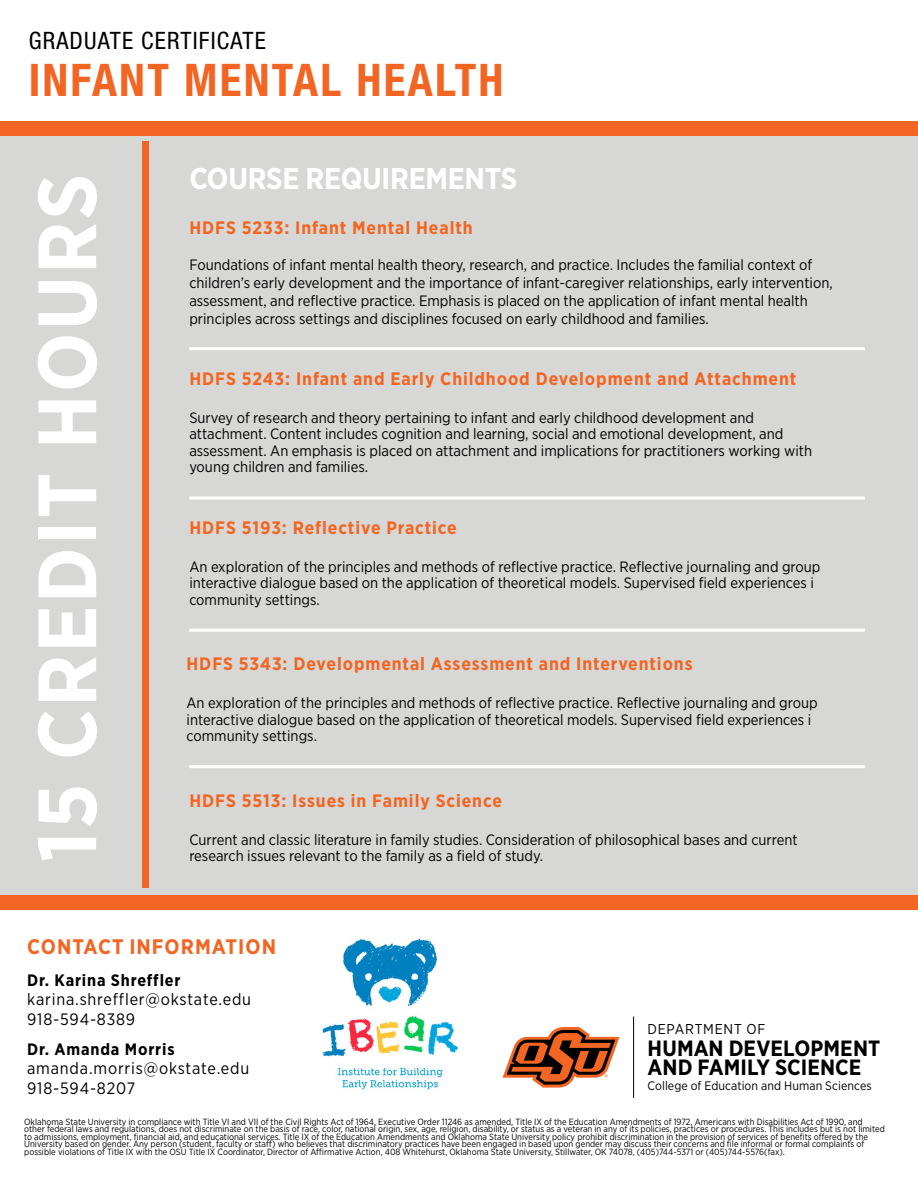
<style>
.page{position:relative;width:918px;height:1188px;background:#fff}
.page>*{position:absolute;margin:0;border:0;box-sizing:border-box;transform-origin:0 0}
.t1{font:700 82.5px "Gotham Narrow";letter-spacing:.03em;color:#fff}
.t2{font:700 condensed 45px "Helvetica Neue LT Std";letter-spacing:.05em;color:#f26522}
.t3{font:700 30px "Gotham Narrow";letter-spacing:-.01em;color:#fff}
.t4{font:condensed 24px "Helvetica Neue LT Std";letter-spacing:.05em;color:#000}
.t5{font:700 22.05px/19.5px "Gotham Narrow";color:#000}
.t6{font:700 21px "Gotham Narrow";letter-spacing:.05em;color:#f26522}
.t7{font:700 18px "Gotham Narrow";letter-spacing:.05em;color:#f26522}
.t8{font:16.5px/19.5px "Gotham Narrow";letter-spacing:.05em;color:#000}
.t9{font:700 16.5px "Gotham Narrow";letter-spacing:.05em;color:#000}
.t10{font:15px/16.5px "Gotham Narrow";color:#000}
.t11{font:14.25px "Gotham Narrow";letter-spacing:.05em;color:#000}
.t12{font:12.3px "Gotham Narrow";letter-spacing:.01em;color:#000}
.t13{font:9px/7.5px "Gotham Narrow";color:#000}
</style>
<div class="page">
<div style="left:0;top:128px;width:918px;height:774px;background:#d7d8d6"></div>
<hr style="left:189px;top:347px;width:676px;height:3px;background:#fff">
<hr style="left:189px;top:497px;width:676px;height:3px;background:#fff">
<hr style="left:189px;top:629px;width:676px;height:3px;background:#fff">
<hr style="left:189px;top:765px;width:676px;height:3px;background:#fff">
<div style="left:142px;top:141px;width:7px;height:746px;background:#f26522"></div>
<div style="left:0;top:121px;width:918px;height:15px;background:#f26522"></div>
<div style="left:0;top:895px;width:918px;height:15px;background:#f26522"></div>
<hr style="left:633px;top:1017px;width:1px;height:81px;background:#000">
<svg style="left:503px;top:1027px;width:117px;height:61px"></svg>
<img style="left:322px;top:938px;width:137px;height:152px">
<h3 class="t4" style="left:29px;top:27px;width:239px">GRADUATE CERTIFICATE</h3>
<h2 class="t2" style="left:29px;top:53px;width:476px">INFANT MENTAL HEALTH</h2>
<h1 class="t1" style="left:14px;top:862px;width:689px;rotate:-90deg">15 CREDIT HOURS</h1>
<h3 class="t3" style="left:189px;top:159px;width:329px">COURSE REQUIREMENTS</h3>
<p class="t7" style="left:189px;top:216px;width:285px">HDFS 5233: Infant Mental Health</p>
<p class="t10" style="left:189px;top:256px;width:645px;line-height:18px">Foundations of infant mental health theory, research, and practice. Includes the familial context of children’s early development and the importance of infant-caregiver relationships, early intervention, assessment, and reflective practice. Emphasis is placed on the application of infant mental health principles across settings and disciplines focused on early childhood and families.</p>
<p class="t7" style="left:189px;top:367px;width:609px">HDFS 5243: Infant and Early Childhood Development and Attachment</p>
<p class="t10" style="left:189px;top:409px;width:624px">Survey of research and theory pertaining to infant and early childhood development and attachment. Content includes cognition and learning, social and emotional development, and assessment. An emphasis is placed on attachment and implications for practitioners working with young children and families.</p>
<p class="t7" style="left:189px;top:516px;width:269px">HDFS 5193: Reflective Practice</p>
<p class="t10" style="left:189px;top:558px;width:633px">An exploration of the principles and methods of reflective practice. Reflective journaling and group interactive dialogue based on the application of theoretical models. Supervised field experiences i community settings.</p>
<p class="t7" style="left:187px;top:652px;width:508px">HDFS 5343: Developmental Assessment and Interventions</p>
<p class="t10" style="left:187px;top:694px;width:633px">An exploration of the principles and methods of reflective practice. Reflective journaling and group interactive dialogue based on the application of theoretical models. Supervised field experiences i community settings.</p>
<p class="t7" style="left:189px;top:789px;width:314px">HDFS 5513: Issues in Family Science</p>
<p class="t10" style="left:189px;top:831px;width:610px">Current and classic literature in family studies. Consideration of philosophical bases and current</p>
<p class="t10" style="left:189px;top:847px;width:355px">research issues relevant to the family as a field of study.</p>
<h3 class="t6" style="left:27px;top:933px;width:250px">CONTACT INFORMATION</h3>
<p class="t9" style="left:27px;top:969px;width:155px">Dr. Karina Shreffler</p>
<p class="t8" style="left:27px;top:989px;width:225px">karina.shreffler@okstate.edu<br>918-594-8389</p>
<p class="t9" style="left:27px;top:1038px;width:149px">Dr. Amanda Morris</p>
<p class="t8" style="left:27px;top:1058px;width:224px">amanda.morris@okstate.edu<br>918-594-8207</p>
<p class="t11" style="left:648px;top:1020px;width:119px">DEPARTMENT OF</p>
<h3 class="t5" style="left:648px;top:1038px;width:234px">HUMAN DEVELOPMENT<br>AND FAMILY SCIENCE</h3>
<p class="t12" style="left:648px;top:1078px;width:226px">College of Education and Human Sciences</p>
<p class="t13" style="left:24px;top:1118px;width:862px">Oklahoma State University in compliance with Title VI and VII of the Civil Rights Act of 1964, Executive Order 11246 as amended, Title IX of the Education Amendments of 1972, Americans with Disabilities Act of 1990, and other federal laws and regulations, does not discriminate on the basis of race, color, national origin, sex, age, religion, disability, or status as a veteran in any of its policies, practices or procedures. This includes but is not limited to admissions, employment, financial aid, and educational services. Title IX of the Education Amendments and Oklahoma State University policy prohibit discrimination in the provision of services of benefits offered by the University based on gender. Any person (student, faculty or staff) who believes that discriminatory practices have been engaged in based upon gender may discuss their concerns and file informal or formal complaints of possible violations of Title IX with the OSU Title IX Coordinator, Director of Affirmative Action, 408 Whitehurst, Oklahoma State University, Stillwater, OK 74078, (405)744-5371 or (405)744-5576(fax).</p>
</div>
